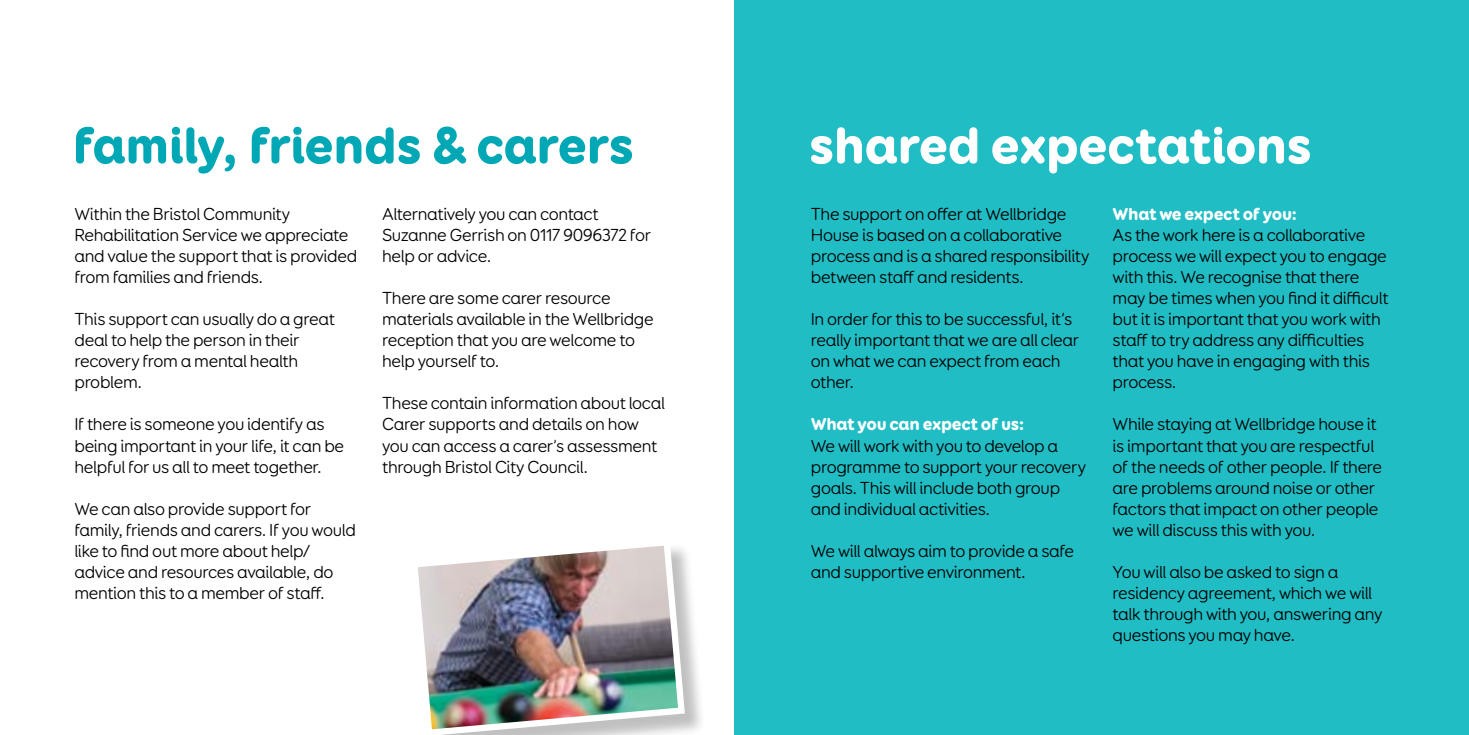
<style>
.page{position:relative;width:1469px;height:735px;background:#fff}
.page>*{position:absolute;margin:0;border:0;box-sizing:border-box;transform-origin:0 0}
.t1{font:900 52.5px "Booster Next FY";letter-spacing:-.015em;color:#00a7b4}
.t2{font:900 52.5px "Booster Next FY";letter-spacing:-.015em;color:#fff}
.t3{font:17.5px/21px "Booster FY";letter-spacing:-.02em;color:#000}
.t4{font:900 17.5px "Booster Next FY";letter-spacing:-.015em;color:#fff}
</style>
<div class="page">
<div style="left:734px;top:0;width:734px;height:734px;background:#21bdc5"></div>
<div style="left:414px;top:541px;width:292px;height:193px;background:#000;opacity:.25"></div>
<img style="left:414px;top:541px;width:274px;height:193px">
<h1 class="t1" style="left:73px;top:111px;width:563px">family, friends &amp; carers</h1>
<h1 class="t2" style="left:809px;top:111px;width:504px">shared expectations</h1>
<p class="t3" style="left:74px;top:204px;width:284px">Within the Bristol Community Rehabilitation Service we appreciate and value the support that is provided from families and friends.</p>
<p class="t3" style="left:74px;top:309px;width:262px">This support can usually do a great deal to help the person in their recovery from a mental health problem.</p>
<p class="t3" style="left:74px;top:414px;width:271px">If there is someone you identify as being important in your life, it can be helpful for us all to meet together.</p>
<p class="t3" style="left:74px;top:498px;width:283px">We can also provide support for family, friends and carers. If you would like to find out more about help/ advice and resources available, do mention this to a member of staff.</p>
<p class="t4" style="left:1112px;top:203px;width:186px">What we expect of you:</p>
<p class="t3" style="left:1112px;top:225px;width:277px">As the work here is a collaborative process we will expect you to engage with this. We recognise that there may be times when you find it difficult but it is important that you work with staff to try address any difficulties that you have in engaging with this process.</p>
<p class="t3" style="left:1112px;top:414px;width:271px">While staying at Wellbridge house it is important that you are respectful of the needs of other people. If there are problems around noise or other factors that impact on other people we will discuss this with you.</p>
<p class="t3" style="left:1112px;top:561px;width:271px">You will also be asked to sign a residency agreement, which we will talk through with you, answering any questions you may have.</p>
<p class="t3" style="left:810px;top:204px;width:280px">The support on offer at Wellbridge House is based on a collaborative process and is a shared responsibility between staff and residents.</p>
<p class="t3" style="left:810px;top:309px;width:270px">In order for this to be successful, it’s really important that we are all clear on what we can expect from each other.</p>
<p class="t4" style="left:810px;top:413px;width:215px">What you can expect of us:</p>
<p class="t3" style="left:810px;top:435px;width:277px">We will work with you to develop a programme to support your recovery goals. This will include both group and individual activities.</p>
<p class="t3" style="left:810px;top:540px;width:265px">We will always aim to provide a safe and supportive environment.</p>
<p class="t3" style="left:382px;top:204px;width:270px">Alternatively you can contact<br>Suzanne Gerrish on 0117 9096372 for help or advice.</p>
<p class="t3" style="left:382px;top:288px;width:273px">There are some carer resource materials available in the Wellbridge reception that you are welcome to help yourself to.</p>
<p class="t3" style="left:382px;top:393px;width:284px">These contain information about local Carer supports and details on how you can access a carer’s assessment through Bristol City Council.</p>
</div>
